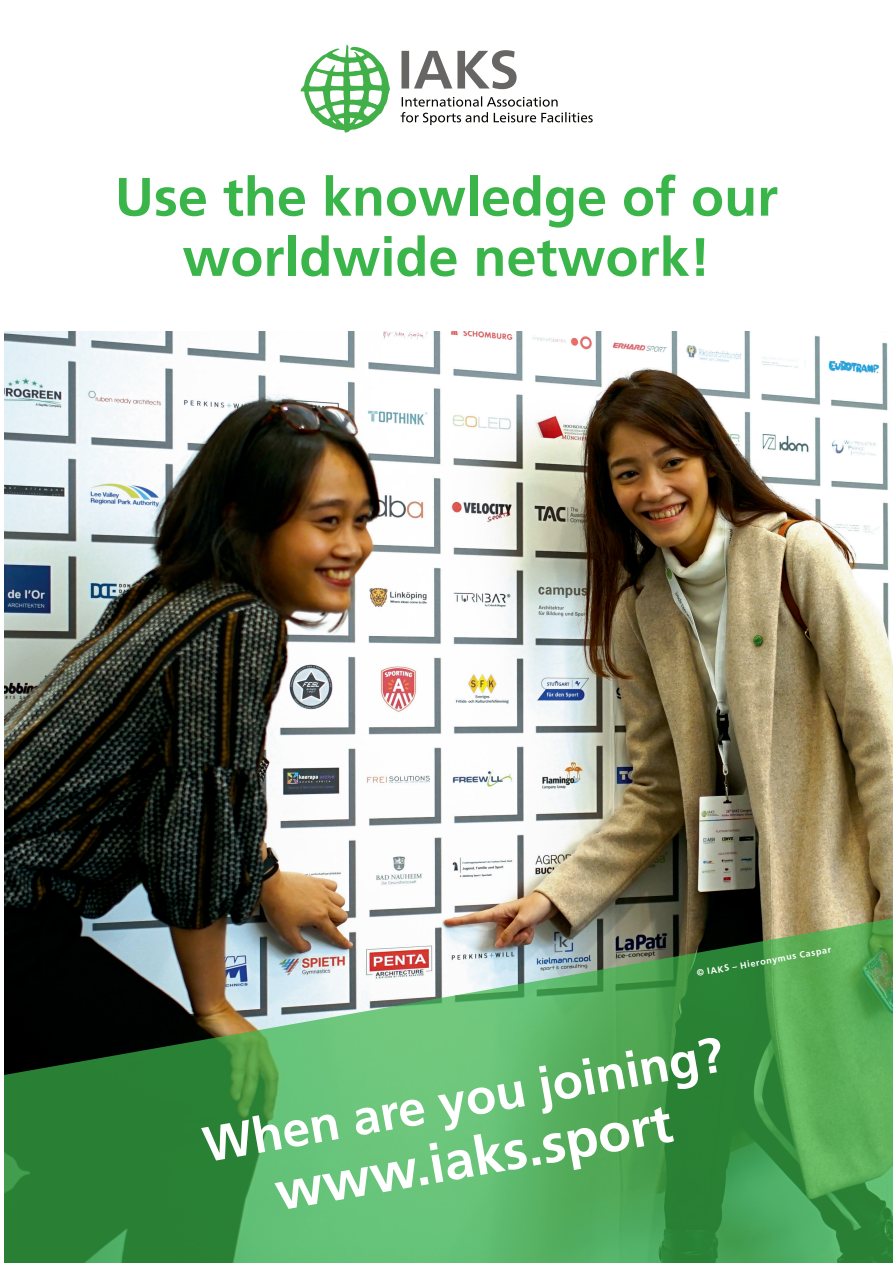
<style>
.page{position:relative;width:893px;height:1263px;background:#fff}
.page>*{position:absolute;margin:0;border:0;box-sizing:border-box;transform-origin:0 0}
.t1{font:700 54px/60.2px "Frutiger LT";color:#3ab54a;text-align:center}
.t2{font:700 54px "Frutiger LT";color:#fff}
.t3{font:700 49.5px "Frutiger LT";color:#fff}
.t4{font:700 9px "Frutiger LT";color:#fff}
</style>
<div class="page">
<img style="left:4px;top:332px;width:889px;height:543px">
<img style="left:4px;top:875px;width:889px;height:388px">
<svg style="left:301px;top:45px;width:86px;height:88px"></svg>
<svg style="left:402px;top:96px;width:156px;height:11px"></svg>
<svg style="left:401px;top:50px;width:116px;height:39px"></svg>
<p class="t1" style="left:115px;top:167px;width:665px">Use the knowledge of our worldwide network!</p>
<p class="t4" style="left:696px;top:968px;width:138px;rotate:-10deg">© IAKS – Hieronymus Caspar</p>
<p class="t3" style="left:199px;top:1116px;width:529px;rotate:-10deg">When are you joining?</p>
<p class="t2" style="left:270px;top:1161px;width:404px;rotate:-10deg">www.iaks.sport</p>
</div>
